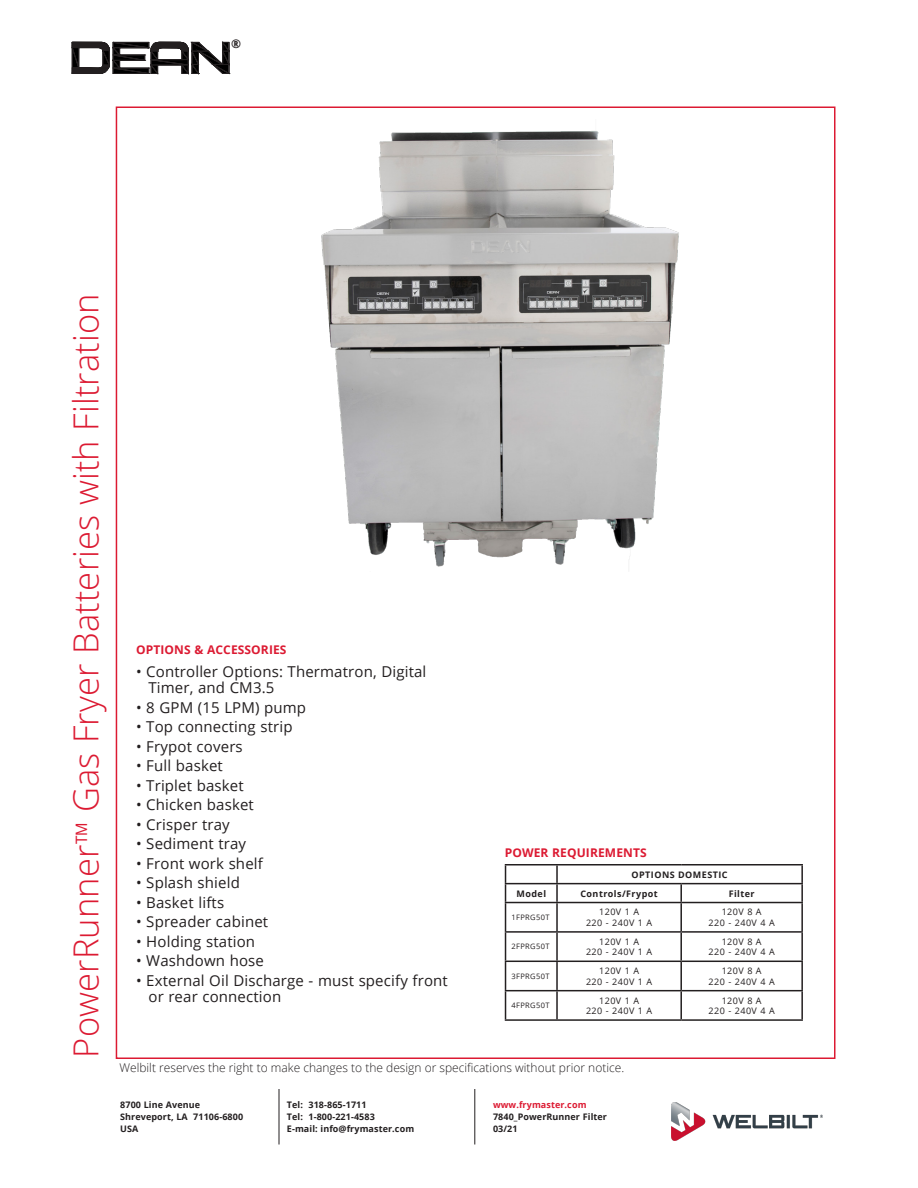
<style>
.page{position:relative;width:918px;height:1188px;background:#fff}
.page>*{position:absolute;margin:0;border:0;box-sizing:border-box;transform-origin:0 0}
.Header_-_Main{font:300 34.5px "Open Sans";letter-spacing:.005em;color:#dc1a32}
.Header_-_Specs{font:15px/16.5px "Open Sans";letter-spacing:.01em;color:#231f20}
.t1{font:300 12px "Open Sans";color:#231f20}
.Header_-_Specs-2{font:700 12px "Open Sans";letter-spacing:.01em;color:#dc1a32}
.t2{font:700 12px "Open Sans";color:#231f20}
.Specifications{font:9px/10.5px "Open Sans";letter-spacing:.05em;color:#231f20;text-align:center}
.Bottom_Signoff{font:700 9px "Open Sans";letter-spacing:.01em;color:#231f20}
.Specifications-2{font:700 9px "Open Sans";letter-spacing:.05em;color:#231f20}
.Bottom_Signoff-2{font:700 9px "Open Sans";letter-spacing:.01em;color:#dc1a32}
.Specifications-3{font:7.5px "Open Sans";letter-spacing:.05em;color:#231f20}
.s1{font-size:31.5px}
</style>
<div class="page">
<img style="left:672px;top:1102px;width:150px;height:38px">
<hr style="left:279px;top:1089px;width:1px;height:55px;background:#231f20">
<hr style="left:474px;top:1089px;width:1px;height:55px;background:#231f20">
<img style="left:321px;top:131px;width:358px;height:436px">
<hr style="left:505px;top:864px;width:52px;height:2px;background:#231f20">
<hr style="left:557px;top:864px;width:124px;height:2px;background:#231f20">
<hr style="left:681px;top:864px;width:122px;height:2px;background:#231f20">
<hr style="left:505px;top:883px;width:52px;height:1px;background:#231f20">
<hr style="left:557px;top:883px;width:124px;height:1px;background:#231f20">
<svg style="left:556px;top:865px;width:2px;height:37px"></svg>
<hr style="left:681px;top:883px;width:122px;height:1px;background:#231f20">
<svg style="left:680px;top:884px;width:2px;height:18px"></svg>
<svg style="left:801px;top:865px;width:2px;height:37px"></svg>
<hr style="left:505px;top:902px;width:52px;height:1px;background:#231f20">
<hr style="left:557px;top:902px;width:124px;height:1px;background:#231f20">
<hr style="left:556px;top:903px;width:2px;height:28px;background:#231f20">
<hr style="left:681px;top:902px;width:122px;height:1px;background:#231f20">
<hr style="left:680px;top:903px;width:2px;height:28px;background:#231f20">
<hr style="left:801px;top:903px;width:2px;height:28px;background:#231f20">
<hr style="left:505px;top:931px;width:52px;height:2px;background:#231f20">
<hr style="left:557px;top:931px;width:124px;height:2px;background:#231f20">
<hr style="left:556px;top:933px;width:2px;height:28px;background:#231f20">
<hr style="left:681px;top:931px;width:122px;height:2px;background:#231f20">
<hr style="left:680px;top:933px;width:2px;height:28px;background:#231f20">
<hr style="left:801px;top:933px;width:2px;height:28px;background:#231f20">
<hr style="left:505px;top:961px;width:52px;height:1px;background:#231f20">
<hr style="left:557px;top:961px;width:124px;height:1px;background:#231f20">
<hr style="left:556px;top:962px;width:2px;height:28px;background:#231f20">
<hr style="left:681px;top:961px;width:122px;height:1px;background:#231f20">
<hr style="left:680px;top:962px;width:2px;height:28px;background:#231f20">
<hr style="left:801px;top:962px;width:2px;height:28px;background:#231f20">
<hr style="left:505px;top:990px;width:52px;height:1px;background:#231f20">
<svg style="left:505px;top:865px;width:1px;height:154px"></svg>
<hr style="left:557px;top:990px;width:124px;height:1px;background:#231f20">
<hr style="left:556px;top:991px;width:2px;height:28px;background:#231f20">
<hr style="left:681px;top:990px;width:122px;height:1px;background:#231f20">
<hr style="left:680px;top:991px;width:2px;height:28px;background:#231f20">
<hr style="left:801px;top:991px;width:2px;height:28px;background:#231f20">
<hr style="left:505px;top:1019px;width:52px;height:2px;background:#231f20">
<hr style="left:557px;top:1019px;width:124px;height:2px;background:#231f20">
<hr style="left:681px;top:1019px;width:122px;height:2px;background:#231f20">
<svg style="left:71px;top:41px;width:159px;height:34px"></svg>
<p class="t2" style="left:231px;top:35px;width:11px">®</p>
<p class="Header_-_Main" style="left:62px;top:1058px;width:766px;rotate:-90deg">PowerRunner<span class="s1">™</span> Gas Fryer Batteries with Filtration</p>
<p class="Header_-_Specs-2" style="left:136px;top:641px;width:152px">OPTIONS &amp; ACCESSORIES</p>
<p class="Header_-_Specs" style="left:148px;top:662px;width:279px;text-indent:-12px">• Controller Options: Thermatron, Digital<br>Timer, and CM3.5</p>
<p class="Header_-_Specs" style="left:136px;top:698px;width:172px">• 8 GPM (15 LPM) pump</p>
<p class="Header_-_Specs" style="left:136px;top:718px;width:158px">• Top connecting strip</p>
<p class="Header_-_Specs" style="left:136px;top:737px;width:108px">• Frypot covers</p>
<p class="Header_-_Specs" style="left:136px;top:757px;width:88px">• Full basket</p>
<p class="Header_-_Specs" style="left:136px;top:776px;width:109px">• Triplet basket</p>
<p class="Header_-_Specs" style="left:136px;top:796px;width:119px">• Chicken basket</p>
<p class="Header_-_Specs" style="left:136px;top:815px;width:95px">• Crisper tray</p>
<p class="Header_-_Specs" style="left:136px;top:835px;width:112px">• Sediment tray</p>
<p class="Header_-_Specs" style="left:136px;top:854px;width:128px">• Front work shelf</p>
<p class="Header_-_Specs" style="left:136px;top:874px;width:105px">• Splash shield</p>
<p class="Header_-_Specs" style="left:136px;top:893px;width:90px">• Basket lifts</p>
<p class="Header_-_Specs" style="left:136px;top:913px;width:134px">• Spreader cabinet</p>
<p class="Header_-_Specs" style="left:136px;top:932px;width:121px">• Holding station</p>
<p class="Header_-_Specs" style="left:136px;top:952px;width:129px">• Washdown hose</p>
<p class="Header_-_Specs" style="left:148px;top:971px;width:301px;text-indent:-12px">• External Oil Discharge - must specify front or rear connection</p>
<p class="Header_-_Specs-2" style="left:505px;top:844px;width:144px">POWER REQUIREMENTS</p>
<p class="Specifications-2" style="left:632px;top:868px;width:98px">OPTIONS DOMESTIC</p>
<p class="Specifications-2" style="left:516px;top:887px;width:31px">Model</p>
<p class="Specifications-2" style="left:580px;top:887px;width:79px">Controls/Frypot</p>
<p class="Specifications-2" style="left:729px;top:887px;width:27px">Filter</p>
<p class="Specifications-3" style="left:512px;top:912px;width:40px">1FPRG50T</p>
<p class="Specifications" style="left:586px;top:907px;width:68px">120V 1 A<br>220 - 240V 1 A</p>
<p class="Specifications" style="left:709px;top:907px;width:68px">120V 8 A<br>220 - 240V 4 A</p>
<p class="Specifications-3" style="left:512px;top:942px;width:40px">2FPRG50T</p>
<p class="Specifications" style="left:586px;top:936px;width:68px">120V 1 A<br>220 - 240V 1 A</p>
<p class="Specifications" style="left:709px;top:936px;width:68px">120V 8 A<br>220 - 240V 4 A</p>
<p class="Specifications-3" style="left:512px;top:971px;width:40px">3FPRG50T</p>
<p class="Specifications" style="left:586px;top:965px;width:68px">120V 1 A<br>220 - 240V 1 A</p>
<p class="Specifications" style="left:709px;top:965px;width:68px">120V 8 A<br>220 - 240V 4 A</p>
<p class="Specifications-3" style="left:512px;top:1000px;width:40px">4FPRG50T</p>
<p class="Specifications" style="left:586px;top:995px;width:68px">120V 1 A<br>220 - 240V 1 A</p>
<p class="Specifications" style="left:709px;top:995px;width:68px">120V 8 A<br>220 - 240V 4 A</p>
<p class="t1" style="left:119px;top:1060px;width:506px">Welbilt reserves the right to make changes to the design or specifications without prior notice.</p>
<p class="Bottom_Signoff" style="left:120px;top:1098px;width:81px">8700 Line Avenue</p>
<p class="Bottom_Signoff" style="left:120px;top:1110px;width:125px">Shreveport, LA 71106-6800</p>
<p class="Bottom_Signoff" style="left:120px;top:1122px;width:20px">USA</p>
<p class="Bottom_Signoff" style="left:287px;top:1098px;width:81px">Tel: 318-865-1711</p>
<p class="Bottom_Signoff" style="left:287px;top:1110px;width:89px">Tel: 1-800-221-4583</p>
<p class="Bottom_Signoff" style="left:287px;top:1122px;width:129px">E-mail: info@frymaster.com</p>
<p class="Bottom_Signoff-2" style="left:493px;top:1099px;width:95px">www.frymaster.com</p>
<p class="Bottom_Signoff" style="left:493px;top:1111px;width:115px">7840_PowerRunner Filter</p>
<p class="Bottom_Signoff" style="left:493px;top:1123px;width:26px">03/21</p>
</div>
